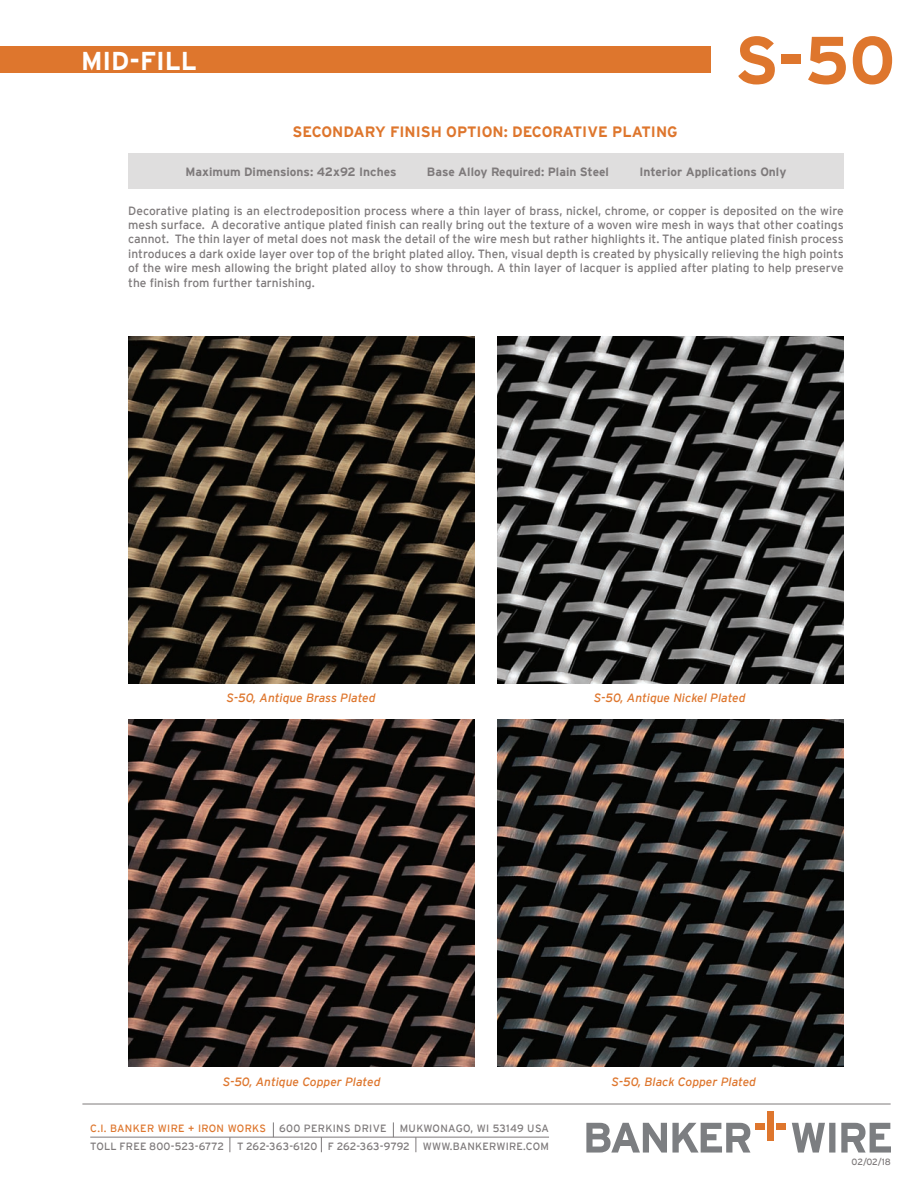
<style>
.page{position:relative;width:918px;height:1188px;background:#fff}
.page>*{position:absolute;margin:0;border:0;box-sizing:border-box;transform-origin:0 0}
.t1{font:700 67.05px "Interstate";color:#de762d}
.t2{font:700 25.8px "Interstate";color:#fff}
.t3{font:700 15px "Interstate";color:#de762d}
.t4{font:12px/14.4px "Interstate";color:#7e7a7b;text-align:justify}
.t5{font:italic 12px "Interstate";color:#de762d}
.t6{font:700 12px "Interstate";color:#7e7a7b}
.t7{font:10.5px/18.1px "Interstate";letter-spacing:.02em;color:#7e7a7b;text-align:right}
.t8{font:10.5px "Interstate";letter-spacing:.03em;color:#de762d}
.t9{font:9px "Interstate";color:#7e7a7b}
</style>
<div class="page">
<div style="left:128px;top:153px;width:716px;height:36px;background:#dfdede"></div>
<hr style="left:90px;top:1137px;width:459px;height:1px;background:#7e7a7b">
<svg style="left:273px;top:1122px;width:1px;height:15px"></svg>
<svg style="left:393px;top:1122px;width:1px;height:15px"></svg>
<svg style="left:230px;top:1137px;width:1px;height:15px"></svg>
<svg style="left:321px;top:1137px;width:1px;height:15px"></svg>
<svg style="left:416px;top:1137px;width:1px;height:15px"></svg>
<svg style="left:792px;top:1123px;width:43px;height:30px"></svg>
<svg style="left:841px;top:1123px;width:50px;height:30px"></svg>
<svg style="left:586px;top:1123px;width:164px;height:30px"></svg>
<div style="left:768px;top:1111px;width:6px;height:30px;background:#de762d"></div>
<div style="left:756px;top:1123px;width:9px;height:6px;background:#de762d"></div>
<div style="left:777px;top:1123px;width:9px;height:6px;background:#de762d"></div>
<hr style="left:82px;top:1104px;width:809px;height:1px;background:#7e7a7b">
<div style="left:0;top:47px;width:711px;height:26px;background:#de762d"></div>
<img style="left:128px;top:336px;width:347px;height:347px">
<img style="left:128px;top:720px;width:347px;height:346px">
<img style="left:497px;top:336px;width:347px;height:347px">
<img style="left:497px;top:720px;width:347px;height:346px">
<h2 class="t2" style="left:81px;top:47px;width:117px">MID-FILL</h2>
<p class="t3" style="left:293px;top:124px;width:387px">SECONDARY FINISH OPTION: DECORATIVE PLATING</p>
<h1 class="t1" style="left:734px;top:23px;width:163px">S-50</h1>
<p class="t6" style="left:186px;top:165px;width:212px">Maximum Dimensions: 42x92 Inches</p>
<p class="t6" style="left:427px;top:165px;width:184px">Base Alloy Required: Plain Steel</p>
<p class="t6" style="left:639px;top:165px;width:149px">Interior Applications Only</p>
<p class="t4" style="left:128px;top:203px;width:717px">Decorative plating is an electrodeposition process where a thin layer of brass, nickel, chrome, or copper is deposited on the wire mesh surface. A decorative antique plated finish can really bring out the texture of a woven wire mesh in ways that other coatings cannot. The thin layer of metal does not mask the detail of the wire mesh but rather highlights it. The antique plated finish process introduces a dark oxide layer over top of the bright plated alloy. Then, visual depth is created by physically relieving the high points of the wire mesh allowing the bright plated alloy to show through. A thin layer of lacquer is applied after plating to help preserve the finish from further tarnishing.</p>
<p class="t5" style="left:226px;top:691px;width:151px">S-50, Antique Brass Plated</p>
<p class="t5" style="left:594px;top:691px;width:153px">S-50, Antique Nickel Plated</p>
<p class="t5" style="left:223px;top:1075px;width:159px">S-50, Antique Copper Plated</p>
<p class="t7" style="left:90px;top:1119px;width:460px">MUKWONAGO, WI 53149 USA<br>TOLL FREE 800-523-6772 T 262-363-6120 F 262-363-9792 WWW.BANKERWIRE.COM</p>
<p class="t8" style="left:90px;top:1122px;width:177px">C.I. BANKER WIRE + IRON WORKS</p>
<p class="t7" style="left:279px;top:1119px;width:109px">600 PERKINS DRIVE</p>
<p class="t5" style="left:612px;top:1075px;width:146px">S-50, Black Copper Plated</p>
<p class="t9" style="left:852px;top:1157px;width:41px">02/02/18</p>
</div>
